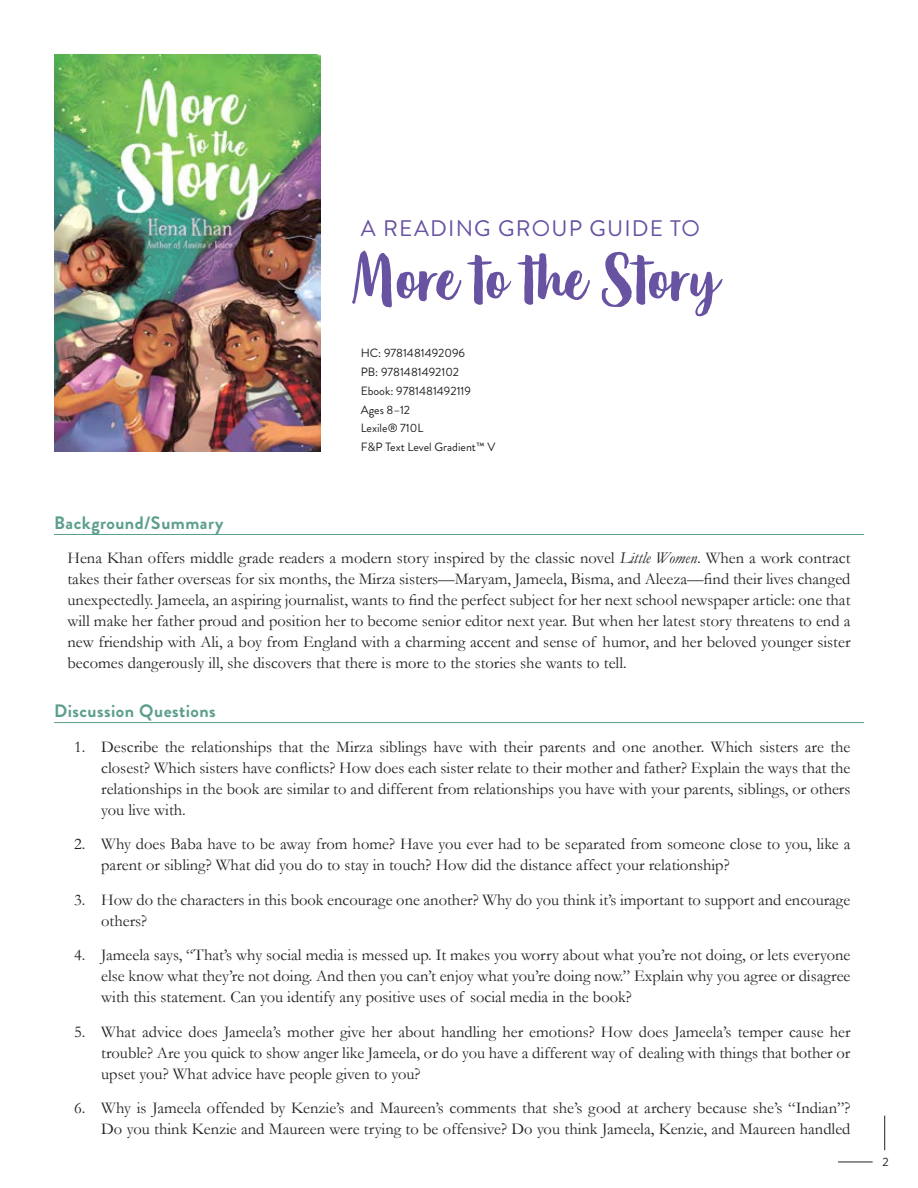
<style>
.page{position:relative;width:918px;height:1188px;background:#fff}
.page>*{position:absolute;margin:0;border:0;box-sizing:border-box;transform-origin:0 0}
.t1{font:69.3px "Organika Script";color:#6852a2}
.t2{font:22.5px "Brandon Grotesque";letter-spacing:.05em;color:#6852a2}
.t3{font:700 18px "Brandon Grotesque";letter-spacing:.025em;color:#5c9e8d}
.t4{font:16.5px/21px "Garamond";color:#231f20;text-align:justify}
.t5{font:12px/18.8px "Brandon Grotesque";color:#231f20}
.s1{font-style:italic}
</style>
<div class="page">
<hr style="left:54px;top:534px;width:810px;height:1px;background:#5c9e8d">
<hr style="left:54px;top:722px;width:810px;height:1px;background:#5c9e8d">
<img style="left:54px;top:54px;width:267px;height:397px">
<hr style="left:838px;top:1162px;width:35px;height:1px;background:#231f20">
<hr style="left:884px;top:1116px;width:1px;height:34px;background:#231f20">
<h2 class="t2" style="left:361px;top:213px;width:341px">A READING GROUP GUIDE TO</h2>
<h1 class="t1" style="left:349px;top:237px;width:368px">More to the Story</h1>
<p class="t5" style="left:361px;top:344px;width:136px">HC: 9781481492096<br>PB: 9781481492102<br>Ebook: 9781481492119<br>Ages 8–12<br>Lexile® 710L<br>F&amp;P Text Level Gradient™ V</p>
<p class="t3" style="left:54px;top:510px;width:171px">Background/Summary</p>
<p class="t4" style="left:68px;top:548px;width:785px">Hena Khan offers middle grade readers a modern story inspired by the classic novel <span class="s1">Little Women</span>. When a work contract takes their father overseas for six months, the Mirza sisters—Maryam, Jameela, Bisma, and Aleeza—find their lives changed unexpectedly. Jameela, an aspiring journalist, wants to find the perfect subject for her next school newspaper article: one that will make her father proud and position her to become senior editor next year. But when her latest story threatens to end a new friendship with Ali, a boy from England with a charming accent and sense of humor, and her beloved younger sister becomes dangerously ill, she discovers that there is more to the stories she wants to tell.</p>
<p class="t3" style="left:54px;top:698px;width:163px">Discussion Questions</p>
<p class="t4" style="left:101px;top:736px;width:751px;text-indent:-27px">1. Describe the relationships that the Mirza siblings have with their parents and one another. Which sisters are the closest? Which sisters have conflicts? How does each sister relate to their mother and father? Explain the ways that the relationships in the book are similar to and different from relationships you have with your parents, siblings, or others you live with.</p>
<p class="t4" style="left:101px;top:833px;width:751px;text-indent:-27px">2. Why does Baba have to be away from home? Have you ever had to be separated from someone close to you, like a parent or sibling? What did you do to stay in touch? How did the distance affect your relationship?</p>
<p class="t4" style="left:101px;top:889px;width:751px;text-indent:-27px">3. How do the characters in this book encourage one another? Why do you think it’s important to support and encourage others?</p>
<p class="t4" style="left:101px;top:944px;width:751px;text-indent:-27px">4. Jameela says, “That’s why social media is messed up. It makes you worry about what you’re not doing, or lets everyone else know what they’re not doing. And then you can’t enjoy what you’re doing now.” Explain why you agree or disagree with this statement. Can you identify any positive uses of social media in the book?</p>
<p class="t4" style="left:101px;top:1021px;width:751px;text-indent:-27px">5. What advice does Jameela’s mother give her about handling her emotions? How does Jameela’s temper cause her trouble? Are you quick to show anger like Jameela, or do you have a different way of dealing with things that bother or upset you? What advice have people given to you?</p>
<p class="t4" style="left:74px;top:1097px;width:778px;text-align:right">6. Why is Jameela offended by Kenzie’s and Maureen’s comments that she’s good at archery because she’s “Indian”?<br>Do you think Kenzie and Maureen were trying to be offensive? Do you think Jameela, Kenzie, and Maureen handled</p>
<p class="t5" style="left:883px;top:1153px;width:8px">2</p>
</div>
